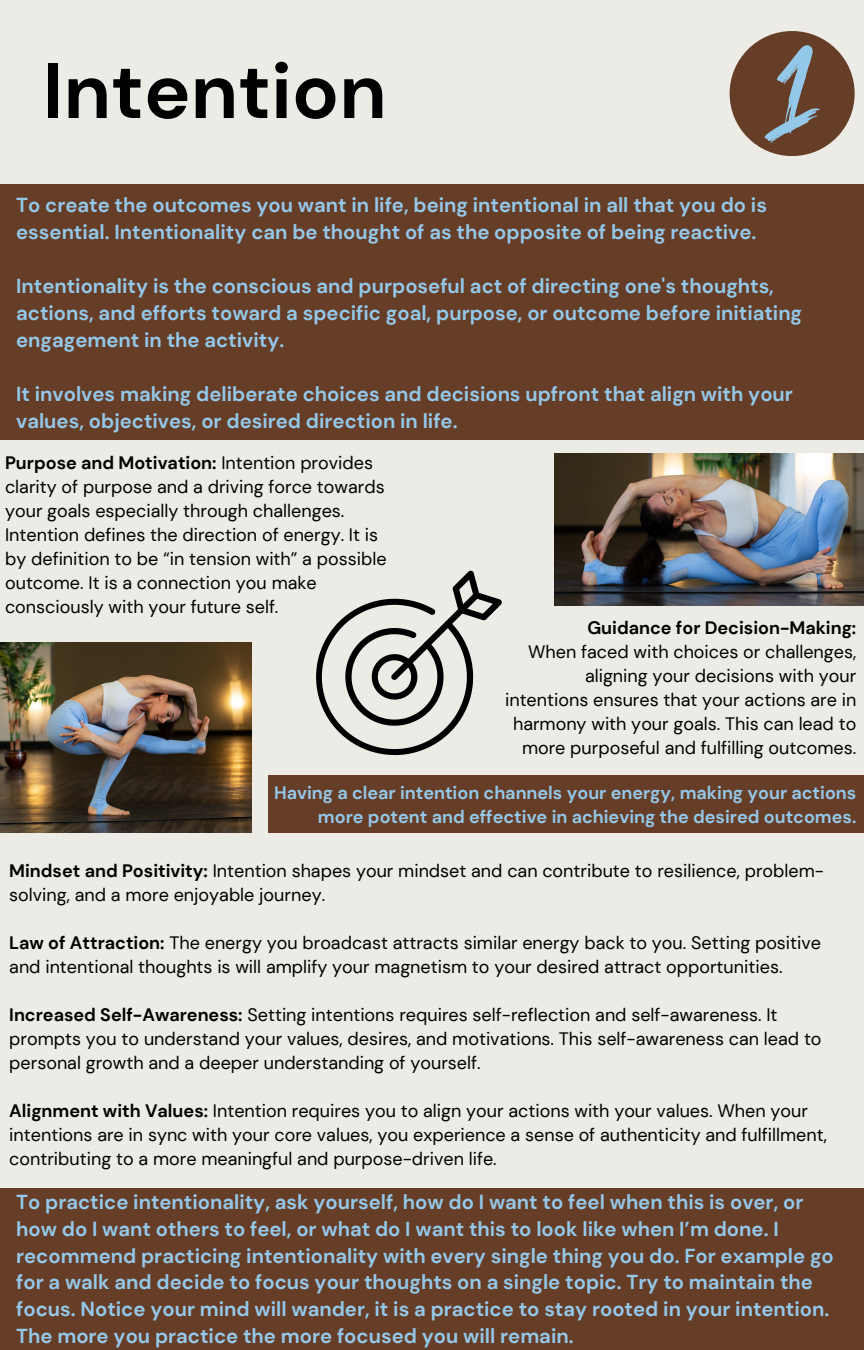
<style>
.page{position:relative;width:864px;height:1350px;background:#edebe6}
.page>*{position:absolute;margin:0;border:0;box-sizing:border-box;transform-origin:0 0}
.t1{font:700 78.08px "DM Sans";color:#000}
.t2{font:700 20.25px/27px "DM Sans";color:#94c8e9}
.t3{font:18px/24.1px "DM Sans";color:#000}
.t4{font:700 18px/24.1px "DM Sans";color:#94c8e9;text-align:right}
.t5{font:700 18px "DM Sans";color:#000}
.s1{font-weight:700}
</style>
<div class="page">
<div style="left:0;top:184px;width:864px;height:256px;background:#663d27"></div>
<div style="left:0;top:1189px;width:864px;height:161px;background:#663d27"></div>
<div style="left:730px;top:31px;width:125px;height:125px;background:#663d27;border-radius:50%"></div>
<svg style="left:765px;top:45px;width:54px;height:98px"></svg>
<svg style="left:316px;top:571px;width:186px;height:184px"></svg>
<img style="left:555px;top:453px;width:309px;height:152px">
<div style="left:269px;top:775px;width:595px;height:57px;background:#663d27"></div>
<img style="left:0;top:642px;width:251px;height:191px">
<p class="t1" style="left:43px;top:41px;width:345px">Intention</p>
<p class="t2" style="left:16px;top:192px;width:752px">To create the outcomes you want in life, being intentional in all that you do is essential. Intentionality can be thought of as the opposite of being reactive.</p>
<p class="t2" style="left:16px;top:273px;width:787px">Intentionality is the conscious and purposeful act of directing one's thoughts, actions, and efforts toward a specific goal, purpose, or outcome before initiating engagement in the activity.</p>
<p class="t2" style="left:16px;top:381px;width:778px">It involves making deliberate choices and decisions upfront that align with your values, objectives, or desired direction in life.</p>
<p class="t3" style="left:5px;top:451px;width:383px"><span class="s1">Purpose and Motivation:</span> Intention provides clarity of purpose and a driving force towards your goals especially through challenges.<br>Intention defines the direction of energy. It is by definition to be “in tension with” a possible outcome. It is a connection you make consciously with your future self.</p>
<p class="t5" style="left:587px;top:616px;width:270px">Guidance for Decision-Making:</p>
<p class="t3" style="left:505px;top:640px;width:353px;text-align:right">When faced with choices or challenges, aligning your decisions with your intentions ensures that your actions are in harmony with your goals. This can lead to more purposeful and fulfilling outcomes.</p>
<p class="t4" style="left:274px;top:781px;width:584px">Having a clear intention channels your energy, making your actions more potent and effective in achieving the desired outcomes.</p>
<p class="t3" style="left:9px;top:859px;width:816px"><span class="s1">Mindset and Positivity:</span> Intention shapes your mindset and can contribute to resilience, problem&shy;solving, and a more enjoyable journey.</p>
<p class="t3" style="left:9px;top:931px;width:813px"><span class="s1">Law of Attraction:</span> The energy you broadcast attracts similar energy back to you. Setting positive and intentional thoughts is will amplify your magnetism to your desired attract opportunities.</p>
<p class="t3" style="left:9px;top:1003px;width:814px"><span class="s1">Increased Self-Awareness:</span> Setting intentions requires self-reflection and self-awareness. It prompts you to understand your values, desires, and motivations. This self-awareness can lead to personal growth and a deeper understanding of yourself.</p>
<p class="t3" style="left:9px;top:1099px;width:819px"><span class="s1">Alignment with Values:</span> Intention requires you to align your actions with your values. When your intentions are in sync with your core values, you experience a sense of authenticity and fulfillment, contributing to a more meaningful and purpose-driven life.</p>
<p class="t2" style="left:16px;top:1188px;width:819px">To practice intentionality, ask yourself, how do I want to feel when this is over, or how do I want others to feel, or what do I want this to look like when I’m done. I recommend practicing intentionality with every single thing you do. For example go for a walk and decide to focus your thoughts on a single topic. Try to maintain the focus. Notice your mind will wander, it is a practice to stay rooted in your intention.<br>The more you practice the more focused you will remain.</p>
</div>
